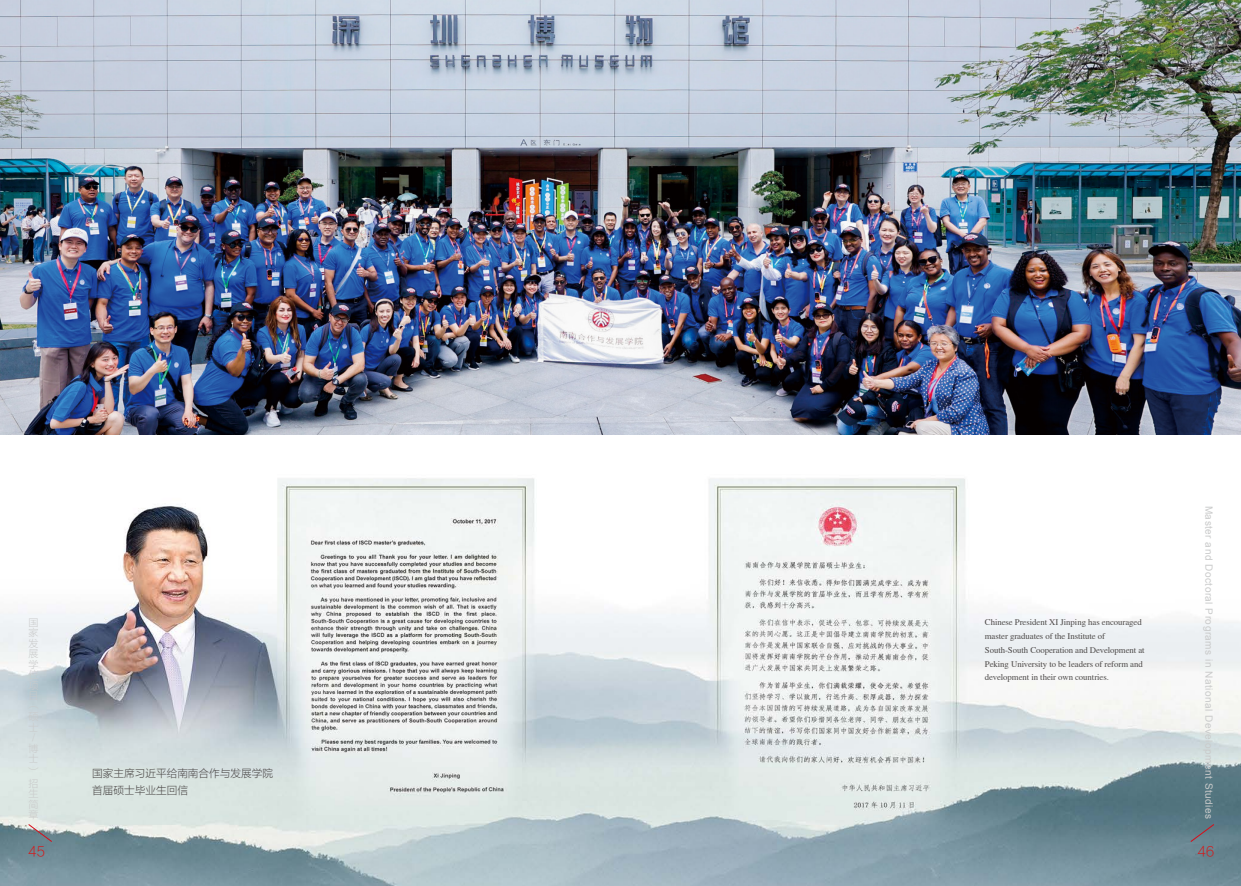
<style>
.page{position:relative;width:1241px;height:886px;background:#fff}
.page>*{position:absolute;margin:0;border:0;box-sizing:border-box;transform-origin:0 0}
.t1{font:13.38px "FZLTXHK GBK1 0";color:#d71718}
.t2{font:10.62px/16.2px "FZLTXHK GBK1 0";color:#4c4948}
.t3{font:10px "Arial";letter-spacing:.05em;color:#c9caca}
.t4{font:10px/10.5px "FZLTXHK GBK1 0";color:#c9caca;text-align:justify}
.t5{font:8.75px/13.8px "Times";letter-spacing:-.005em;color:#4c4948}
</style>
<div class="page">
<img style="left:0;top:478px;width:1240px;height:408px">
<img style="left:0;top:0;width:1240px;height:435px">
<svg style="left:28px;top:824px;width:24px;height:18px"></svg>
<svg style="left:1190px;top:824px;width:24px;height:18px"></svg>
<p class="t4" style="left:29px;top:617px;width:11px">国家发展学位</p>
<h1 class="t1" style="left:29px;top:844px;width:18px">45</h1>
<p class="t2" style="left:92px;top:766px;width:182px">国家主席习近平给南南合作与发展学院首届硕士毕业生回信</p>
<p class="t5" style="left:984px;top:615px;width:161px">Chinese President XI Jinping has encouraged master graduates of the Institute of South-South Cooperation and Development at Peking University to be leaders of reform and development in their own countries.</p>
<p class="t3" style="left:1215px;top:506px;width:315px;rotate:90deg">Master and Doctoral Programs in National Development Studies</p>
<h1 class="t1" style="left:1197px;top:844px;width:18px">46</h1>
</div>
